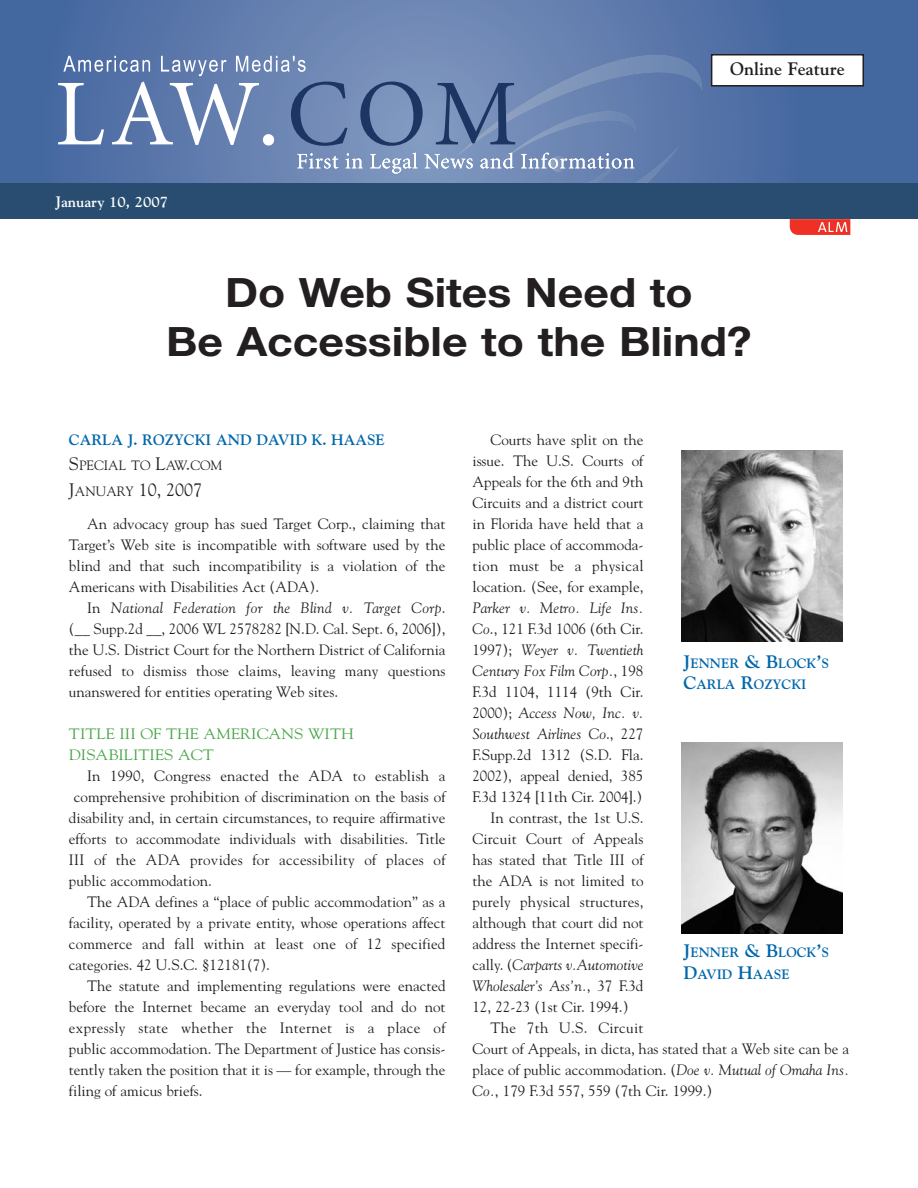
<style>
.page{position:relative;width:918px;height:1188px;background:#fff}
.page>*{position:absolute;margin:0;border:0;box-sizing:border-box;transform-origin:0 0}
.t1{font:700 40.5px/49.5px "Helvetica Neue";color:#231f20;text-align:center;scale:1.1 1}
.t2{font:18px "Goudy";color:#231f20}
.t3{font:700 18px "Goudy";color:#231f20}
.t4{font:15px/21px "Goudy";color:#231f20;text-align:justify}
.t5{font:italic 15px "Goudy";color:#231f20}
.t6{font:15px "Goudy";letter-spacing:.02em;color:#231f20}
.t7{font:15px/21px "Goudy";color:#48a647;scale:1.1 1}
.t8{font:700 15px "Goudy";color:#0067ab}
.t9{font:700 15px "Goudy";color:#fff}
.t10{font:700 13.5px/21.6px "Goudy";color:#0067ab}
.t11{font:13.5px "Goudy";color:#231f20}
.s1{font-size:18px}
.s2{font-size:13.5px}
.s3{font-style:italic}
.s4{font-style:normal}
</style>
<div class="page">
<svg style="left:0;top:0;width:918px;height:183px;background:#5070a5"></svg>
<svg style="left:58px;top:39px;width:644px;height:144px;background:#6d87b3"></svg>
<div style="left:0;top:183px;width:918px;height:35px;background:#284d70"></div>
<div style="left:712px;top:55px;width:151px;height:31px;background:#fff"></div>
<div style="left:711px;top:54px;width:153px;height:33px;border:2px solid #231f20"></div>
<svg style="left:790px;top:219px;width:60px;height:16px"></svg>
<img style="left:682px;top:450px;width:161px;height:191px">
<img style="left:682px;top:742px;width:161px;height:192px">
<p class="t9" style="left:56px;top:196px;width:114px">January 10, 2007</p>
<p class="t3" style="left:730px;top:62px;width:116px">Online Feature</p>
<h1 class="t1" style="left:166px;top:271px;width:534px">Do Web Sites Need to<br>Be Accessible to the Blind?</h1>
<p class="t8" style="left:69px;top:433px;width:317px">CARLA J. ROZYCKI AND DAVID K. HAASE</p>
<p class="t11" style="left:69px;top:460px;width:155px"><span class="s1">S</span>PECIAL TO <span class="s1">L</span>AW<span class="s1">.</span>COM</p>
<p class="t2" style="left:69px;top:482px;width:135px">J<span class="s2">ANUARY</span> 10, 2007</p>
<p class="t4" style="left:69px;top:514px;width:378px;text-indent:18px">An advocacy group has sued Target Corp., claiming that Target’s Web site is incompatible with software used by the blind and that such incompatibility is a violation of the Americans with Disabilities Act (ADA).</p>
<p class="t4" style="left:69px;top:598px;width:378px;text-indent:18px">In <span class="s3">National Federation for the Blind v. Target Corp</span>. (__ Supp.2d __, 2006 WL 2578282 [N.D. Cal. Sept. 6, 2006]), the U.S. District Court for the Northern District of California refused to dismiss those claims, leaving many questions unanswered for entities operating Web sites.</p>
<p class="t7" style="left:69px;top:724px;width:260px">TITLE III OF THE AMERICANS WITH<br>DISABILITIES ACT</p>
<p class="t4" style="left:87px;top:766px;width:360px">In 1990, Congress enacted the ADA to establish a</p>
<p class="t4" style="left:74px;top:787px;width:373px">comprehensive prohibition of discrimination on the basis of</p>
<p class="t4" style="left:69px;top:808px;width:378px">disability and, in certain circumstances, to require affirmative</p>
<p class="t4" style="left:69px;top:829px;width:378px">efforts to accommodate individuals with disabilities. Title</p>
<p class="t4" style="left:69px;top:850px;width:378px">III of the ADA provides for accessibility of places of</p>
<p class="t4" style="left:69px;top:871px;width:144px">public accommodation.</p>
<p class="t4" style="left:87px;top:892px;width:360px">The ADA defines a “place of public accommodation” as a</p>
<p class="t4" style="left:69px;top:913px;width:378px">facility, operated by a private entity, whose operations affect</p>
<p class="t4" style="left:69px;top:934px;width:378px">commerce and fall within at least one of 12 specified</p>
<p class="t4" style="left:69px;top:955px;width:203px">categories. 42 U.S.C. §12181(7).</p>
<p class="t4" style="left:87px;top:976px;width:360px">The statute and implementing regulations were enacted</p>
<p class="t4" style="left:69px;top:997px;width:378px">before the Internet became an everyday tool and do not</p>
<p class="t6" style="left:69px;top:1021px;width:378px">expressly state whether the Internet is a place of</p>
<p class="t4" style="left:69px;top:1039px;width:378px">public accommodation. The Department of Justice has consis-</p>
<p class="t4" style="left:69px;top:1060px;width:378px">tently taken the position that it is — for example, through the</p>
<p class="t4" style="left:69px;top:1081px;width:135px">filing of amicus briefs.</p>
<p class="t4" style="left:472px;top:430px;width:173px;text-indent:18px">Courts have split on the issue. The U.S. Courts of Appeals for the 6th and 9th Circuits and a district court in Florida have held that a public place of accommoda&shy;tion must be a physical location. (See, for example,</p>
<p class="t5" style="left:472px;top:601px;width:173px">Parker v. Metro. Life Ins.</p>
<p class="t4" style="left:472px;top:619px;width:172px"><span class="s3">Co</span>., 121 F.3d 1006 (6th Cir.</p>
<p class="t5" style="left:472px;top:643px;width:173px"><span class="s4">1997);</span> Weyer v. Twentieth</p>
<p class="t5" style="left:472px;top:664px;width:172px">Century Fox Film Corp.<span class="s4">, 198</span></p>
<p class="t4" style="left:472px;top:682px;width:173px">F.3d 1104, 1114 (9th Cir.</p>
<p class="t5" style="left:472px;top:706px;width:173px"><span class="s4">2000);</span> Access Now, Inc. v.</p>
<p class="t5" style="left:472px;top:727px;width:172px">Southwest Airlines Co<span class="s4">., 227</span></p>
<p class="t4" style="left:472px;top:745px;width:173px">F.Supp.2d 1312 (S.D. Fla.</p>
<p class="t4" style="left:472px;top:766px;width:172px">2002), appeal denied, 385</p>
<p class="t4" style="left:472px;top:787px;width:171px">F.3d 1324 [11th Cir. 2004].)</p>
<p class="t4" style="left:491px;top:808px;width:154px">In contrast, the 1st U.S.</p>
<p class="t4" style="left:472px;top:829px;width:172px">Circuit Court of Appeals</p>
<p class="t4" style="left:472px;top:850px;width:173px">has stated that Title III of</p>
<p class="t4" style="left:472px;top:871px;width:173px">the ADA is not limited to</p>
<p class="t4" style="left:472px;top:892px;width:172px">purely physical structures,</p>
<p class="t4" style="left:472px;top:913px;width:173px">although that court did not</p>
<p class="t4" style="left:472px;top:934px;width:173px">address the Internet specifi-</p>
<p class="t5" style="left:472px;top:958px;width:173px"><span class="s4">cally. (</span>Carparts v.Automotive</p>
<p class="t5" style="left:472px;top:979px;width:172px">Wholesaler’s Ass’n.<span class="s4">, 37 F.3d</span></p>
<p class="t4" style="left:472px;top:997px;width:158px">12, 22-23 (1st Cir. 1994.)</p>
<p class="t6" style="left:491px;top:1021px;width:154px">The 7th U.S. Circuit</p>
<p class="t4" style="left:472px;top:1039px;width:378px">Court of Appeals, in dicta, has stated that a Web site can be a</p>
<p class="t4" style="left:472px;top:1060px;width:378px">place of public accommodation. (<span class="s3">Doe v. Mutual of Omaha Ins.</span></p>
<p class="t4" style="left:472px;top:1081px;width:241px"><span class="s3">Co.</span>, 179 F.3d 557, 559 (7th Cir. 1999.)</p>
<p class="t10" style="left:683px;top:653px;width:147px"><span class="s1">J</span>ENNER <span class="s1">&amp; B</span>LOCK<span class="s1">’</span>S<br><span class="s1">C</span>ARLA <span class="s1">R</span>OZYCKI</p>
<p class="t10" style="left:683px;top:943px;width:147px"><span class="s1">J</span>ENNER <span class="s1">&amp; B</span>LOCK<span class="s1">’</span>S<br><span class="s1">D</span>AVID <span class="s1">H</span>AASE</p>
</div>
